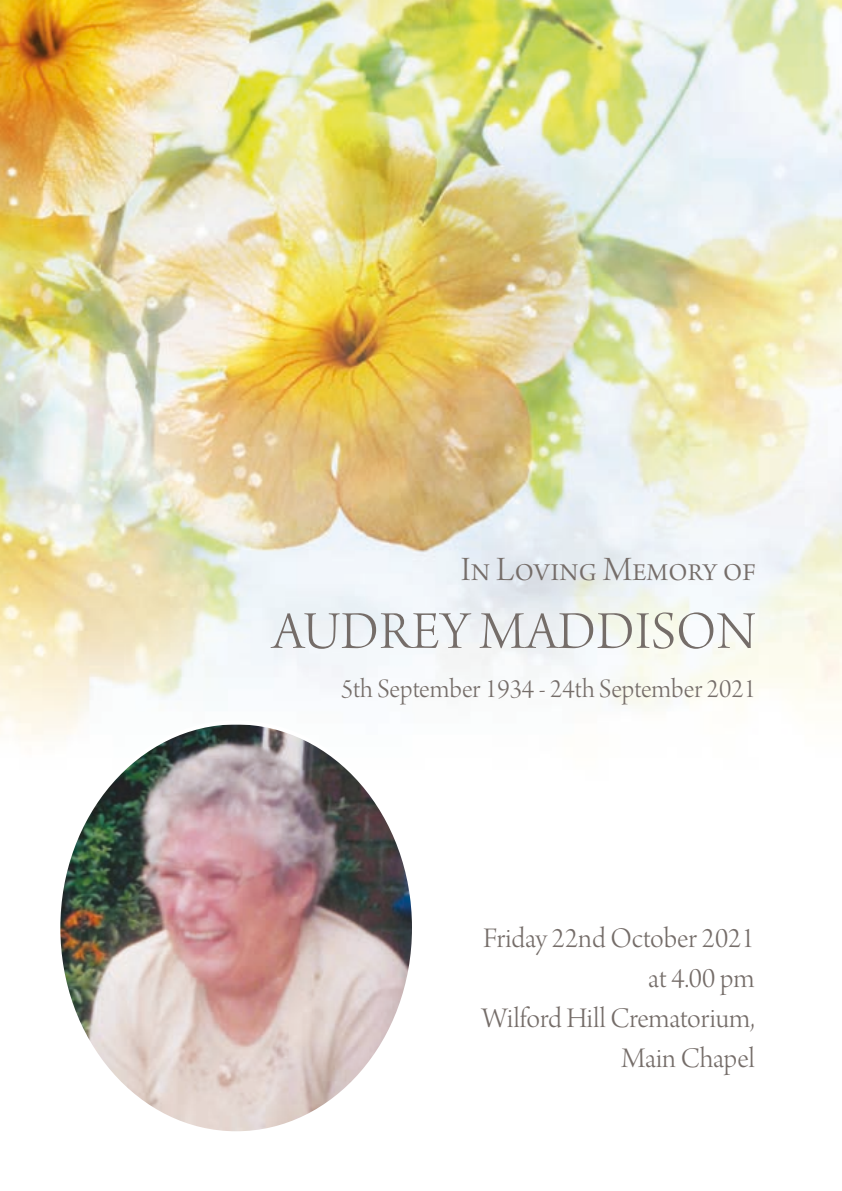
<style>
.page{position:relative;width:842px;height:1191px;background:#fff}
.page>*{position:absolute;margin:0;border:0;box-sizing:border-box;transform-origin:0 0}
.t1{font:56px "Arno Pro Light Display";letter-spacing:.01em;color:#756d69}
.t2{font:36px "Arno Pro Light Display";color:#756d69}
.t3{font:30px/40px "Arno Pro Light Display";color:#756d69;text-align:right}
.t4{font:28px "Arno Pro Light Display";color:#756d69}
</style>
<div class="page">
<img style="left:0;top:0;width:842px;height:740px">
<img style="left:58px;top:724px;width:356px;height:406px">
<p class="t2" style="left:461px;top:549px;width:297px">In Loving Memory of</p>
<h1 class="t1" style="left:273px;top:601px;width:485px">AUDREY MADDISON</h1>
<p class="t4" style="left:341px;top:673px;width:417px">5th September 1934 - 24th September 2021</p>
<p class="t3" style="left:482px;top:920px;width:274px">Friday 22nd October 2021 at 4.00 pm<br>Wilford Hill Crematorium,<br>Main Chapel</p>
</div>
